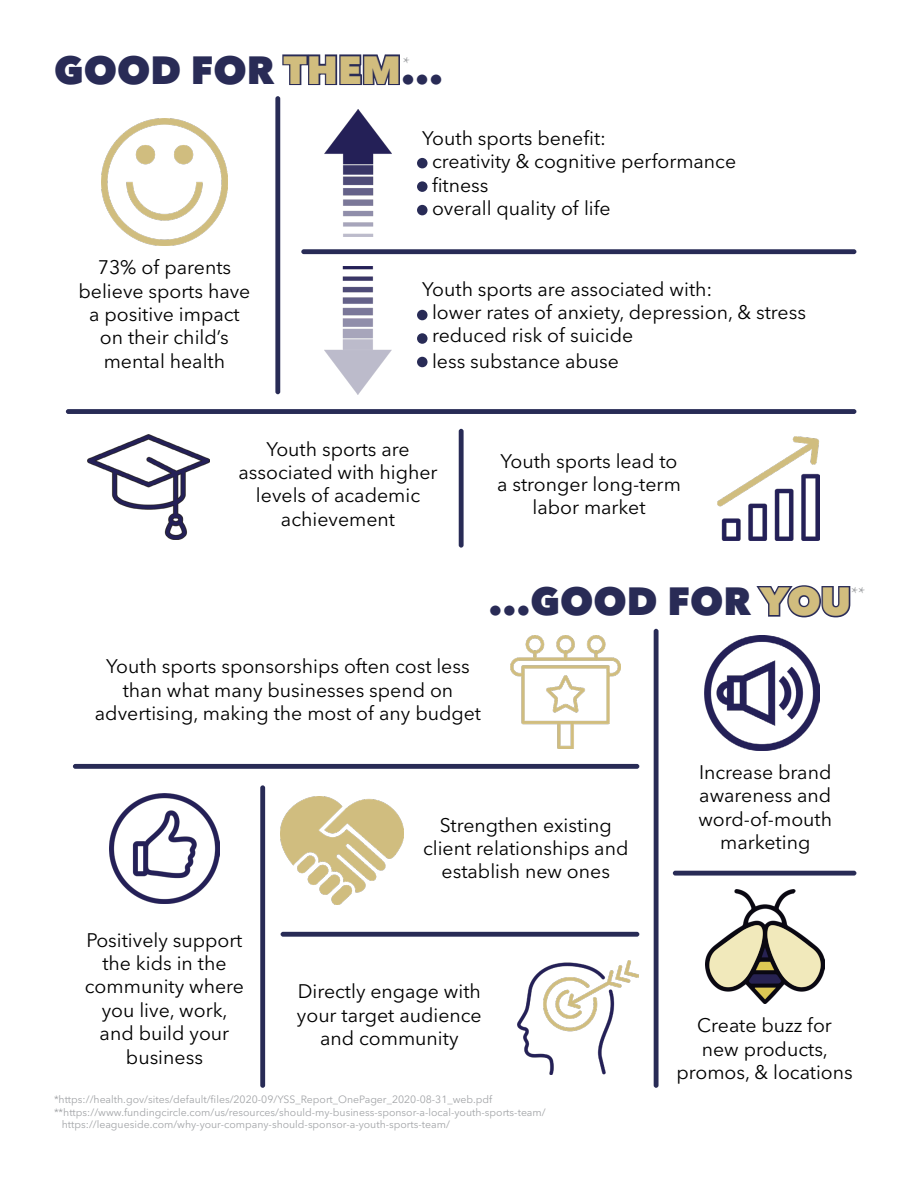
<style>
.page{position:relative;width:918px;height:1188px;background:#fff}
.page>*{position:absolute;margin:0;border:0;box-sizing:border-box;transform-origin:0 0}
.t1{font:800 39px "Avenir Next LT Pro";color:#292b56}
.t2{font:19.5px/23.4px "Avenir Next LT Pro";color:#000;text-align:center}
.t3{font:18px "Minion Pro";color:#a3a5a8}
.t4{font:10.5px "Avenir Next LT Pro";color:#a3a5a8}
</style>
<div class="page">
<div style="left:275px;top:96px;width:5px;height:298px;background:#282b56;border-radius:2px"></div>
<img style="left:101px;top:119px;width:126px;height:126px">
<div style="left:66px;top:409px;width:790px;height:5px;background:#282b56;border-radius:2px"></div>
<img style="left:324px;top:109px;width:68px;height:128px">
<img style="left:324px;top:267px;width:68px;height:127px">
<div style="left:301px;top:249px;width:555px;height:5px;background:#282b56;border-radius:2px"></div>
<div style="left:417px;top:158px;width:11px;height:10px;background:#282b56;border-radius:50%"></div>
<div style="left:417px;top:181px;width:11px;height:11px;background:#282b56;border-radius:50%"></div>
<div style="left:417px;top:205px;width:11px;height:10px;background:#282b56;border-radius:50%"></div>
<div style="left:459px;top:429px;width:5px;height:119px;background:#282b56;border-radius:2px"></div>
<img style="left:718px;top:437px;width:101px;height:103px">
<img style="left:87px;top:435px;width:123px;height:105px">
<div style="left:417px;top:310px;width:11px;height:10px;background:#282b56;border-radius:50%"></div>
<div style="left:417px;top:333px;width:11px;height:11px;background:#282b56;border-radius:50%"></div>
<div style="left:417px;top:357px;width:11px;height:10px;background:#282b56;border-radius:50%"></div>
<img style="left:705px;top:636px;width:115px;height:114px">
<div style="left:73px;top:764px;width:566px;height:5px;background:#282b56;border-radius:2px"></div>
<div style="left:654px;top:629px;width:5px;height:459px;background:#282b56;border-radius:2px"></div>
<img style="left:510px;top:636px;width:111px;height:112px">
<div style="left:673px;top:871px;width:183px;height:5px;background:#282b56;border-radius:2px"></div>
<img style="left:705px;top:889px;width:119px;height:115px">
<img style="left:109px;top:793px;width:110px;height:110px">
<div style="left:260px;top:785px;width:5px;height:303px;background:#282b56;border-radius:2px"></div>
<div style="left:281px;top:932px;width:358px;height:5px;background:#282b56;border-radius:2px"></div>
<img style="left:281px;top:796px;width:122px;height:108px">
<img style="left:517px;top:960px;width:122px;height:115px">
<h1 class="t1" style="left:54px;top:46px;width:391px">GOOD FOR THEM...</h1>
<p class="t3" style="left:403px;top:51px;width:9px">*</p>
<p class="t2" style="left:78px;top:256px;width:173px">73% of parents believe sports have a positive impact on their child’s mental health</p>
<p class="t2" style="left:432px;top:126px;width:306px;text-align:left;text-indent:-10px">Youth sports benefit:<br>creativity &amp; cognitive performance fitness<br>overall quality of life</p>
<p class="t2" style="left:432px;top:277px;width:376px;text-align:left;text-indent:-10px">Youth sports are associated with:<br>lower rates of anxiety, depression, &amp; stress reduced risk of suicide</p>
<p class="t2" style="left:432px;top:349px;width:189px">less substance abuse</p>
<p class="t2" style="left:239px;top:437px;width:201px">Youth sports are associated with higher levels of academic achievement</p>
<p class="t2" style="left:497px;top:449px;width:185px">Youth sports lead to a stronger long-term labor market</p>
<p class="t3" style="left:851px;top:581px;width:16px">**</p>
<h1 class="t1" style="left:488px;top:577px;width:364px">...GOOD FOR YOU</h1>
<p class="t2" style="left:95px;top:655px;width:388px">Youth sports sponsorships often cost less than what many businesses spend on advertising, making the most of any budget</p>
<p class="t2" style="left:85px;top:928px;width:161px">Positively support the kids in the community where you live, work, and build your business</p>
<p class="t2" style="left:423px;top:813px;width:207px">Strengthen existing client relationships and establish new ones</p>
<p class="t2" style="left:297px;top:980px;width:186px">Directly engage with your target audience and community</p>
<p class="t4" style="left:54px;top:1093px;width:440px">*https://health.gov/sites/default/files/2020-09/YSS_Report_OnePager_2020-08-31_web.pdf</p>
<p class="t4" style="left:54px;top:1106px;width:493px">**https://www.fundingcircle.com/us/resources/should-my-business-sponsor-a-local-youth-sports-team/</p>
<p class="t4" style="left:62px;top:1119px;width:390px">https://leagueside.com/why-your-company-should-sponsor-a-youth-sports-team/</p>
<p class="t2" style="left:698px;top:760px;width:135px">Increase brand awareness and word-of-mouth marketing</p>
<p class="t2" style="left:676px;top:1014px;width:178px">Create buzz for new products, promos, &amp; locations</p>
</div>
